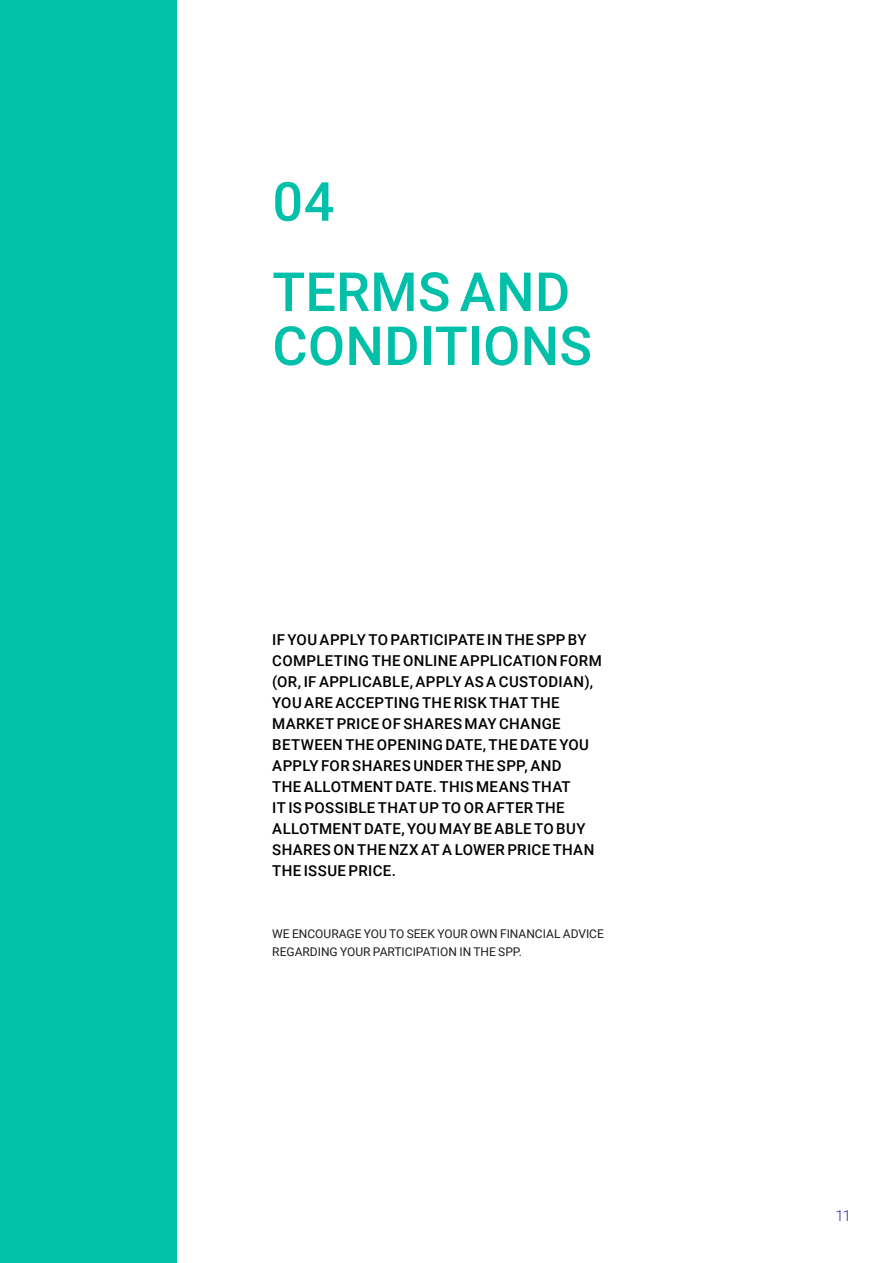
<style>
.page{position:relative;width:893px;height:1263px;background:#fff}
.page>*{position:absolute;margin:0;border:0;box-sizing:border-box;transform-origin:0 0}
.t1{font:500 54px/54px "Roboto";letter-spacing:.005em;color:#00c0a9}
.t2{font:500 15px/21px "Roboto";letter-spacing:.02em;color:#000}
.t3{font:300 15px "Roboto";color:#3824a3}
.t4{font:12px/18px "Roboto";color:#1d1d1e}
</style>
<div class="page">
<div style="left:0;top:0;width:176px;height:1263px;background:#00c3a8"></div>
<h1 class="t1" style="left:272px;top:173px;width:64px">04</h1>
<h1 class="t1" style="left:272px;top:263px;width:321px">TERMS AND<br>CONDITIONS</h1>
<p class="t2" style="left:272px;top:629px;width:331px">IF YOU APPLY TO PARTICIPATE IN THE SPP BY COMPLETING THE ONLINE APPLICATION FORM (OR, IF APPLICABLE, APPLY AS A CUSTODIAN), YOU ARE ACCEPTING THE RISK THAT THE MARKET PRICE OF SHARES MAY CHANGE BETWEEN THE OPENING DATE, THE DATE YOU APPLY FOR SHARES UNDER THE SPP, AND<br>THE ALLOTMENT DATE. THIS MEANS THAT<br>IT IS POSSIBLE THAT UP TO OR AFTER THE ALLOTMENT DATE, YOU MAY BE ABLE TO BUY SHARES ON THE NZX AT A LOWER PRICE THAN THE ISSUE PRICE.</p>
<p class="t4" style="left:272px;top:924px;width:333px">WE ENCOURAGE YOU TO SEEK YOUR OWN FINANCIAL ADVICE<br>REGARDING YOUR PARTICIPATION IN THE SPP.</p>
<p class="t3" style="left:835px;top:1205px;width:17px">11</p>
</div>
